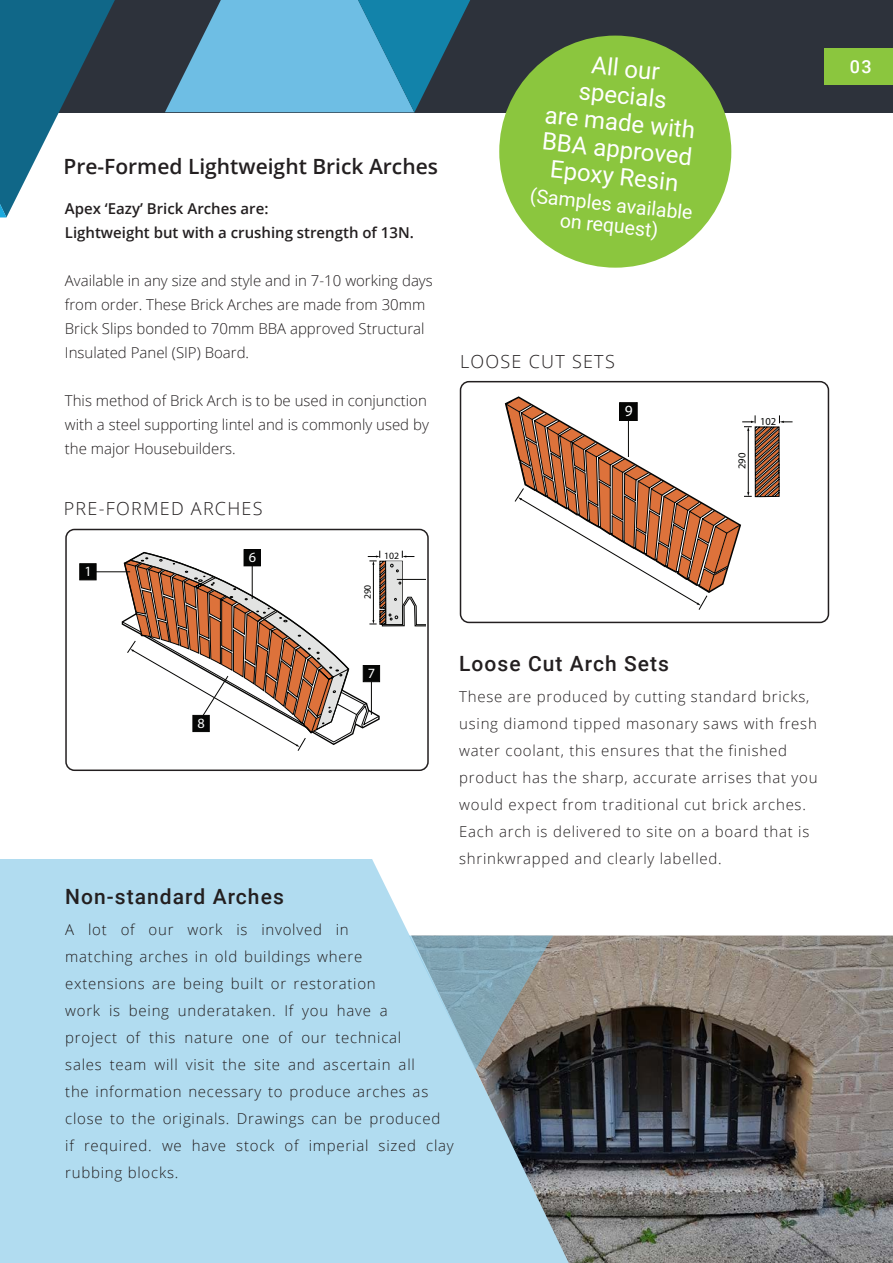
<style>
.page{position:relative;width:893px;height:1263px;background:#fff}
.page>*{position:absolute;margin:0;border:0;box-sizing:border-box;transform-origin:0 0}
.t1{font:24px/27px "Roboto";color:#fff;text-align:center}
.t2{font:500 21px "Roboto";letter-spacing:.05em;color:#231f20}
.t3{font:600 21px "Open Sans";color:#231f20}
.t4{font:19.5px "Roboto";color:#fff}
.t5{font:300 18px "Open Sans";letter-spacing:.07em;color:#231f20}
.t6{font:500 18px "Roboto";color:#fff}
.t7{font:15.6px "Myriad Pro";color:#fdfefe}
.t8{font:300 15px/27px "Open Sans";letter-spacing:.05em;color:#231f20}
.t9{font:300 15px/24px "Open Sans";color:#231f20}
.t10{font:600 15px "Open Sans";color:#231f20}
.t11{font:14.1px "Myriad Pro";color:#fdfefe}
.t12{font:10.65px "Myriad Pro";color:#050605}
.t13{font:10.5px "Myriad Pro";color:#050605}
.t14{font:9.75px "Myriad Pro";color:#050605}
.t15{font:9.6px "Myriad Pro";color:#050605}
</style>
<div class="page">
<div style="left:0;top:0;width:893px;height:112px;background:#2d323b"></div>
<svg style="left:165px;top:0;width:305px;height:112px"></svg>
<div style="left:0;top:859px;width:411px;height:404px;background:#b1dcf0"></div>
<div style="left:825px;top:49px;width:68px;height:36px;background:#8bc63e"></div>
<div style="left:460px;top:381px;width:369px;height:242px;border:2px solid #231f20;border-radius:9px"></div>
<svg style="left:0;top:0;width:115px;height:217px"></svg>
<div style="left:65px;top:529px;width:364px;height:242px;border:2px solid #231f20;border-radius:9px"></div>
<hr style="left:96px;top:571px;width:34px;height:1px;background:#050504">
<div style="left:80px;top:563px;width:16px;height:17px;background:#050605;border:1px solid #050504"></div>
<div style="left:244px;top:549px;width:17px;height:17px;border:1px solid #050504"></div>
<svg style="left:124px;top:551px;width:301px;height:200px"></svg>
<svg style="left:506px;top:397px;width:286px;height:213px"></svg>
<div style="left:499px;top:36px;width:232px;height:232px;background:#8bc63e;border-radius:50%"></div>
<img style="left:411px;top:935px;width:482px;height:328px">
<svg style="left:409px;top:935px;width:144px;height:135px;background:#8aa4ae"></svg>
<p class="t3" style="left:63px;top:152px;width:376px">Pre-Formed Lightweight Brick Arches</p>
<p class="t10" style="left:65px;top:198px;width:205px">Apex ‘Eazy’ Brick Arches are:</p>
<p class="t10" style="left:65px;top:222px;width:351px">Lightweight but with a crushing strength of 13N.</p>
<p class="t9" style="left:65px;top:268px;width:369px">Available in any size and style and in 7-10 working days from order. These Brick Arches are made from 30mm Brick Slips bonded to 70mm BBA approved Structural Insulated Panel (SIP) Board.</p>
<p class="t9" style="left:65px;top:388px;width:365px">This method of Brick Arch is to be used in conjunction with a steel supporting lintel and is commonly used by the major Housebuilders.</p>
<p class="t5" style="left:64px;top:496px;width:200px">PRE-FORMED ARCHES</p>
<p class="t11" style="left:84px;top:563px;width:9px">1</p>
<p class="t11" style="left:249px;top:549px;width:9px">6</p>
<p class="t14" style="left:361px;top:599px;width:16px;rotate:-90deg">290</p>
<p class="t15" style="left:384px;top:550px;width:17px">102</p>
<p class="t1" style="left:593px;top:50px;width:70px;rotate:6deg">All our</p>
<p class="t1" style="left:580px;top:76px;width:90px;rotate:6deg">specials</p>
<p class="t1" style="left:547px;top:100px;width:152px;rotate:6deg">are made with</p>
<p class="t1" style="left:544px;top:127px;width:152px;rotate:6deg">BBA approved<br>Epoxy Resin</p>
<p class="t4" style="left:532px;top:182px;width:165px;rotate:6deg">(Samples available</p>
<p class="t4" style="left:561px;top:206px;width:100px;rotate:6deg">on request)</p>
<p class="t5" style="left:460px;top:350px;width:156px">LOOSE CUT SETS</p>
<p class="t7" style="left:625px;top:401px;width:9px">9</p>
<p class="t13" style="left:735px;top:469px;width:18px;rotate:-90deg">290</p>
<p class="t12" style="left:760px;top:414px;width:18px">102</p>
<p class="t11" style="left:198px;top:714px;width:9px">8</p>
<p class="t11" style="left:368px;top:664px;width:9px">7</p>
<p class="t2" style="left:459px;top:648px;width:211px">Loose Cut Arch Sets</p>
<p class="t8" style="left:459px;top:682px;width:360px">These are produced by cutting standard bricks, using diamond tipped masonary saws with fresh water coolant, this ensures that the finished product has the sharp, accurate arrises that you would expect from traditional cut brick arches.<br>Each arch is delivered to site on a board that is shrinkwrapped and clearly labelled.</p>
<p class="t2" style="left:65px;top:881px;width:220px">Non-standard Arches</p>
<p class="t8" style="left:65px;top:915px;width:390px">A lot of our work is involved in<br>matching arches in old buildings where<br>extensions are being built or restoration<br>work is being underataken. If you have a<br>project of this nature one of our technical<br>sales team will visit the site and ascertain all<br>the information necessary to produce arches as close to the originals. Drawings can be produced<br>if required. we have stock of imperial sized clay rubbing blocks.</p>
<p class="t6" style="left:850px;top:54px;width:23px">03</p>
</div>
